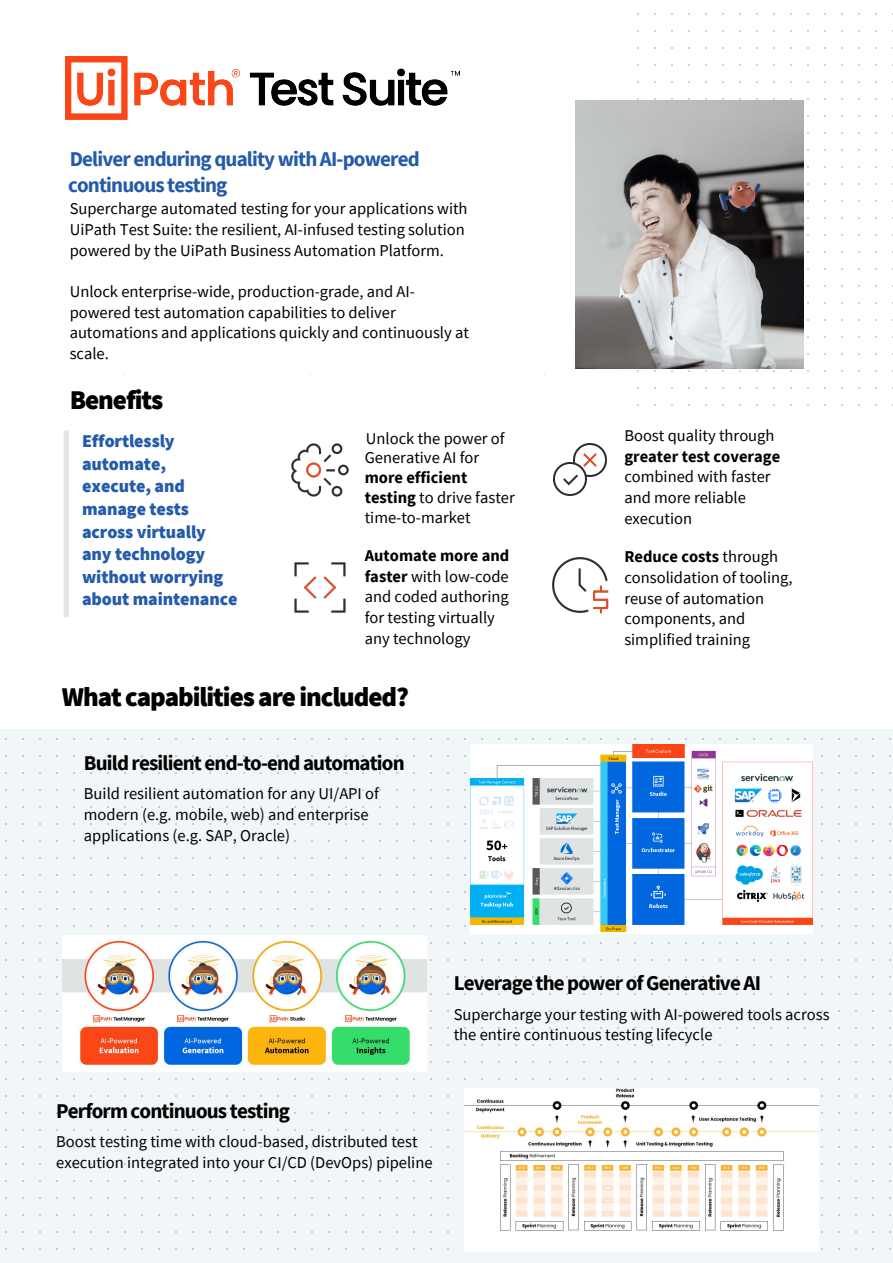
<style>
.page{position:relative;width:893px;height:1263px;background:#fff}
.page>*{position:absolute;margin:0;border:0;box-sizing:border-box;transform-origin:0 0}
.t1{font:900 27px "Source Sans Pro";letter-spacing:-.04em;color:#000}
.t2{font:700 21px "Source Sans Pro";letter-spacing:-.04em;color:#000}
.t3{font:700 21px/25.5px "Source Sans Pro";letter-spacing:-.04em;color:#245baa}
.t4{font:700 21px "Source Sans Pro";letter-spacing:-.04em;color:#000}
.t5{font:900 18px/22.6px "Source Sans Pro";letter-spacing:-.005em;color:#245baa}
.t6{font:16.5px/20.7px "Source Sans Pro";color:#000}
.t7{font:16.5px/20.7px "Source Sans Pro";color:#000}
.t8{font:700 16.5px "Source Sans Pro";color:#000}
.s1{font-weight:700}
</style>
<div class="page">
<div style="left:0;top:730px;width:893px;height:533px;background:#f1f6f8"></div>
<div style="left:64px;top:431px;width:5px;height:186px;background:#e3e5e6"></div>
<svg style="left:622px;top:13px;width:271px;height:393px"></svg>
<img style="left:575px;top:101px;width:229px;height:268px">
<img style="left:65px;top:57px;width:394px;height:62px">
<img style="left:471px;top:745px;width:341px;height:189px">
<img style="left:62px;top:936px;width:364px;height:135px">
<img style="left:464px;top:1089px;width:354px;height:163px">
<img style="left:291px;top:443px;width:58px;height:54px">
<img style="left:552px;top:557px;width:57px;height:57px">
<img style="left:294px;top:562px;width:52px;height:51px">
<img style="left:553px;top:443px;width:54px;height:53px">
<p class="t3" style="left:68px;top:146px;width:353px">Deliver enduring quality with AI-powered continuous testing</p>
<p class="t6" style="left:70px;top:198px;width:399px">Supercharge automated testing for your applications with<br>UiPath Test Suite: the resilient, AI-infused testing solution powered by the UiPath Business Automation Platform.</p>
<p class="t6" style="left:70px;top:281px;width:401px">Unlock enterprise-wide, production-grade, and AI&shy;powered test automation capabilities to deliver automations and applications quickly and continuously at scale.</p>
<h1 class="t1" style="left:70px;top:381px;width:95px">Benefits</h1>
<p class="t5" style="left:82px;top:430px;width:157px">Effortlessly automate, execute, and manage tests across virtually any technology without worrying about maintenance</p>
<p class="t6" style="left:364px;top:428px;width:141px;line-height:19.8px">Unlock the power of<br>Generative AI for</p>
<p class="t6" style="left:364px;top:468px;width:152px;line-height:19.8px"><span class="s1">more efficient testing</span> to drive faster time-to-market</p>
<p class="t6" style="left:364px;top:545px;width:146px"><span class="s1">Automate more and faster</span> with low-code and coded authoring for testing virtually any technology</p>
<h1 class="t1" style="left:62px;top:679px;width:348px">What capabilities are included?</h1>
<p class="t2" style="left:84px;top:748px;width:322px">Build resilient end-to-end automation</p>
<p class="t7" style="left:84px;top:783px;width:296px">Build resilient automation for any UI/API of modern (e.g. mobile, web) and enterprise applications (e.g. SAP, Oracle)</p>
<p class="t6" style="left:624px;top:425px;width:152px">Boost quality through</p>
<p class="t8" style="left:624px;top:445px;width:157px">greater test coverage</p>
<p class="t6" style="left:624px;top:466px;width:148px">combined with faster and more reliable execution</p>
<p class="t6" style="left:624px;top:546px;width:170px"><span class="s1">Reduce costs</span> through consolidation of tooling, reuse of automation components, and simplified training</p>
<p class="t2" style="left:453px;top:969px;width:309px">Leverage the power of Generative AI</p>
<p class="t7" style="left:453px;top:1004px;width:377px">Supercharge your testing with AI-powered tools across the entire continuous testing lifecycle</p>
<p class="t4" style="left:56px;top:1096px;width:235px">Perform continuous testing</p>
<p class="t6" style="left:56px;top:1131px;width:378px">Boost testing time with cloud-based, distributed test execution integrated into your CI/CD (DevOps) pipeline</p>
</div>
